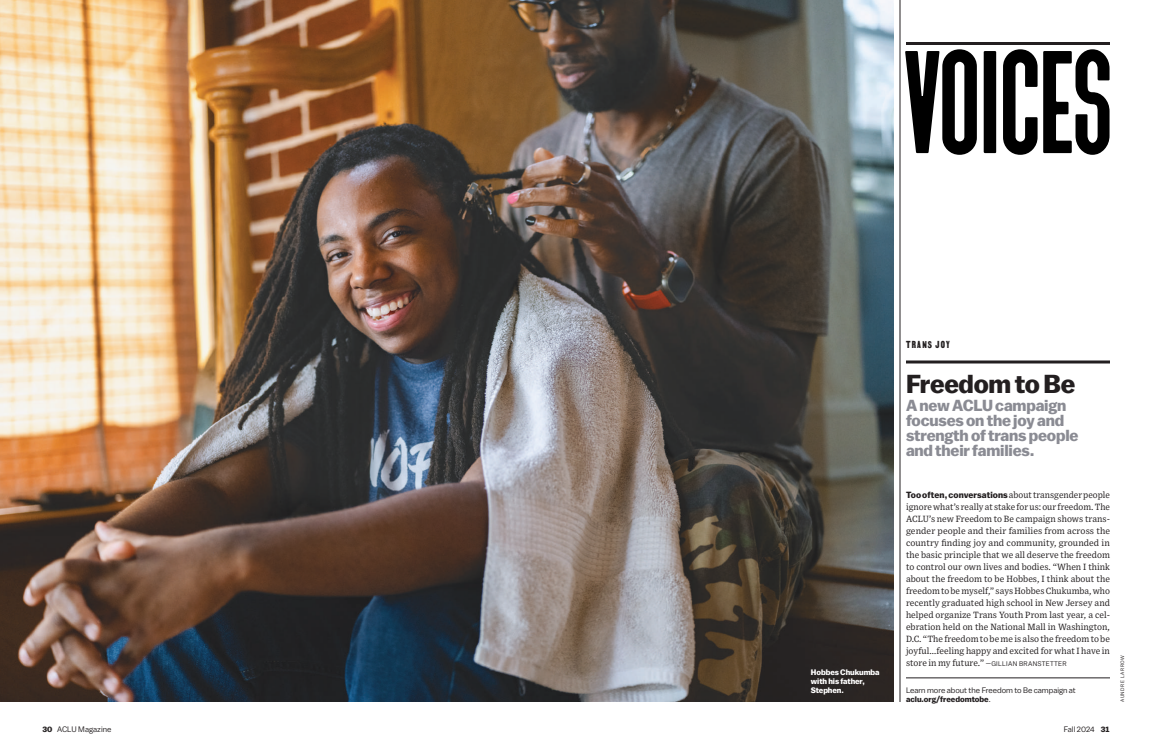
<style>
.page{position:relative;width:1152px;height:756px;background:#fff}
.page>*{position:absolute;margin:0;border:0;box-sizing:border-box;transform-origin:0 0}
.t1{font:171px "BAYARD";letter-spacing:-.02em;color:#000}
.t2{font:700 26px "Balto";letter-spacing:-.01em;color:#231f20}
.t3{font:700 16px/15px "Balto";letter-spacing:-.01em;color:#8a8b93}
.t4{font:12px "MARTIN";letter-spacing:.1em;color:#231f20}
.t5{font:9px/12px "Exchange";color:#231f20;text-align:justify}
.t6{font:700 9px "Balto";letter-spacing:.01em;color:#231f20}
.t7{font:8px/9px "Balto";color:#231f20}
.t8{font:700 8px/9px "Balto";letter-spacing:-.01em;color:#fff}
.t9{font:6.8px "Balto";letter-spacing:.04em;color:#231f20}
.t10{font:5px "Balto";letter-spacing:.105em;color:#231f20}
.s1{font-family:"Exchange";font-weight:400}
.s2{font-family:"Exchange";font-size:9px}
.s3{font-weight:700}
</style>
<div class="page">
<img style="left:0;top:0;width:894px;height:702px">
<hr style="left:906px;top:42px;width:204px;height:3px;background:#231f20">
<hr style="left:900px;top:0;width:1px;height:702px;background:#231f20">
<svg style="left:906px;top:360px;width:204px;height:4px"></svg>
<hr style="left:906px;top:678px;width:204px;height:1px;background:#231f20">
<h1 class="t1" style="left:903px;top:20px;width:212px">voices</h1>
<h3 class="t4" style="left:906px;top:337px;width:45px">TRANS JOY</h3>
<h2 class="t2" style="left:906px;top:368px;width:171px">Freedom to Be</h2>
<h3 class="t3" style="left:906px;top:398px;width:174px">A new ACLU campaign focuses on the joy and strength of trans people and their families.</h3>
<p class="t8" style="left:811px;top:668px;width:70px">Hobbes Chukumba with his father,<br>Stephen.</p>
<p class="t6" style="left:906px;top:489px;width:205px">Too often, conversations <span class="s1">about transgender people</span></p>
<p class="t5" style="left:906px;top:500px;width:206px">ignore what’s really at stake for us: our freedom. The ACLU’s new Freedom to Be campaign shows trans&shy;gender people and their families from across the country finding joy and community, grounded in the basic principle that we all deserve the freedom to control our own lives and bodies. “When I think about the freedom to be Hobbes, I think about the freedom to be myself,” says Hobbes Chukumba, who recently graduated high school in New Jersey and helped organize Trans Youth Prom last year, a cel&shy;ebration held on the National Mall in Washington, D.C. “The freedom to be me is also the freedom to be joyful…feeling happy and excited for what I have in</p>
<p class="t9" style="left:906px;top:659px;width:162px"><span class="s2">store in my future.”</span> —GILLIAN BRANSTETTER</p>
<p class="t7" style="left:906px;top:686px;width:171px">Learn more about the Freedom to Be campaign at <span class="s3">aclu.org/freedomtobe</span>.</p>
<p class="t7" style="left:42px;top:725px;width:71px"><span class="s3">30</span> ACLU Magazine</p>
<p class="t7" style="left:1064px;top:725px;width:47px">Fall 2024 <span class="s3">31</span></p>
<p class="t10" style="left:1119px;top:702px;width:48px;rotate:-90deg">AUNDRE LARROW</p>
</div>
